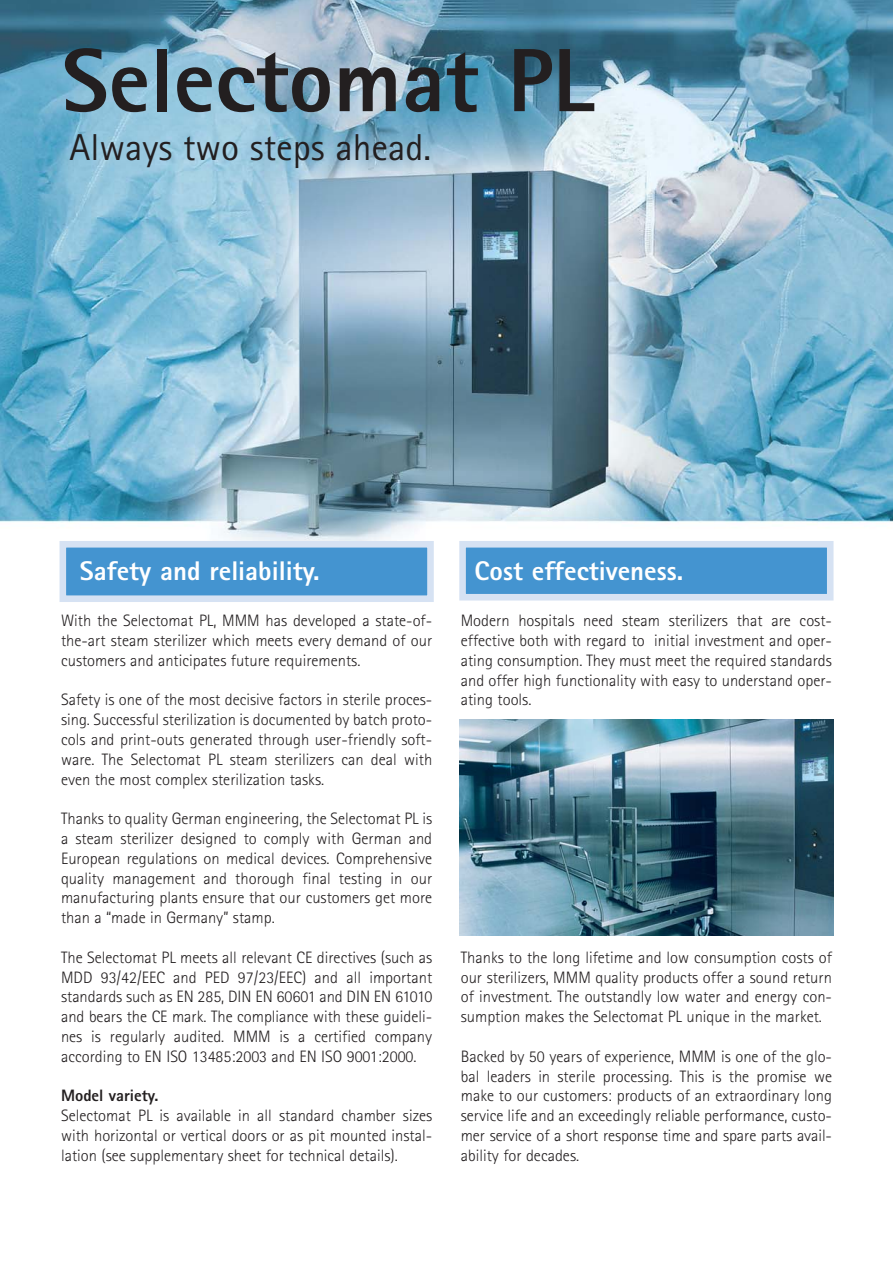
<style>
.page{position:relative;width:893px;height:1263px;background:#fff}
.page>*{position:absolute;margin:0;border:0;box-sizing:border-box;transform-origin:0 0}
.t1{font:800 90px "Rotis Sans Serif";color:#231f20}
.t2{font:37.5px "Rotis Sans Serif";color:#231f20}
.t3{font:800 27px "Rotis Sans Serif";color:#fff}
.t4{font:300 16.5px/19.8px "Rotis Sans Serif";color:#231f20;text-align:justify}
.t5{font:800 16.5px "Rotis Sans Serif";color:#231f20}
</style>
<div class="page">
<img style="left:0;top:0;width:893px;height:936px">
<div style="left:63px;top:544px;width:367px;height:55px;background:#4494d0"></div>
<div style="left:60px;top:541px;width:374px;height:61px;border:7px solid #d6e2f3"></div>
<div style="left:462px;top:544px;width:368px;height:53px;background:#4494d0"></div>
<div style="left:459px;top:541px;width:374px;height:60px;border:7px solid #d6e2f3"></div>
<img style="left:459px;top:719px;width:374px;height:216px">
<h1 class="t1" style="left:62px;top:49px;width:534px">Selectomat PL</h1>
<h2 class="t2" style="left:70px;top:135px;width:363px">Always two steps ahead.</h2>
<h3 class="t3" style="left:80px;top:561px;width:241px">Safety and reliability.</h3>
<h3 class="t3" style="left:474px;top:561px;width:210px">Cost effectiveness.</h3>
<p class="t4" style="left:61px;top:612px;width:373px">With the Selectomat PL, MMM has developed a state-of&shy;the-art steam sterilizer which meets every demand of our customers and anticipates future requirements.</p>
<p class="t4" style="left:61px;top:692px;width:373px">Safety is one of the most decisive factors in sterile proces&shy;sing. Successful sterilization is documented by batch proto&shy;cols and print-outs generated through user-friendly soft&shy;ware. The Selectomat PL steam sterilizers can deal with even the most complex sterilization tasks.</p>
<p class="t4" style="left:61px;top:810px;width:373px">Thanks to quality German engineering, the Selectomat PL is a steam sterilizer designed to comply with German and European regulations on medical devices. Comprehensive quality management and thorough final testing in our manufacturing plants ensure that our customers get more than a “made in Germany” stamp.</p>
<p class="t4" style="left:61px;top:949px;width:373px">The Selectomat PL meets all relevant CE directives (such as MDD 93/42/EEC and PED 97/23/EEC) and all important standards such as EN 285, DIN EN 60601 and DIN EN 61010 and bears the CE mark. The compliance with these guideli&shy;nes is regularly audited. MMM is a certified company according to EN ISO 13485:2003 and EN ISO 9001:2000.</p>
<p class="t5" style="left:61px;top:1090px;width:99px">Model variety.</p>
<p class="t4" style="left:61px;top:1107px;width:373px">Selectomat PL is available in all standard chamber sizes with horizontal or vertical doors or as pit mounted instal&shy;lation (see supplementary sheet for technical details).</p>
<p class="t4" style="left:461px;top:612px;width:373px">Modern hospitals need steam sterilizers that are cost&shy;effective both with regard to initial investment and oper&shy;ating consumption. They must meet the required standards and offer high functionality with easy to understand oper&shy;ating tools.</p>
<p class="t4" style="left:461px;top:949px;width:373px">Thanks to the long lifetime and low consumption costs of our sterilizers, MMM quality products offer a sound return of investment. The outstandly low water and energy con&shy;sumption makes the Selectomat PL unique in the market.</p>
<p class="t4" style="left:461px;top:1048px;width:373px">Backed by 50 years of experience, MMM is one of the glo&shy;bal leaders in sterile processing. This is the promise we make to our customers: products of an extraordinary long service life and an exceedingly reliable performance, custo&shy;mer service of a short response time and spare parts avail&shy;ability for decades.</p>
</div>
